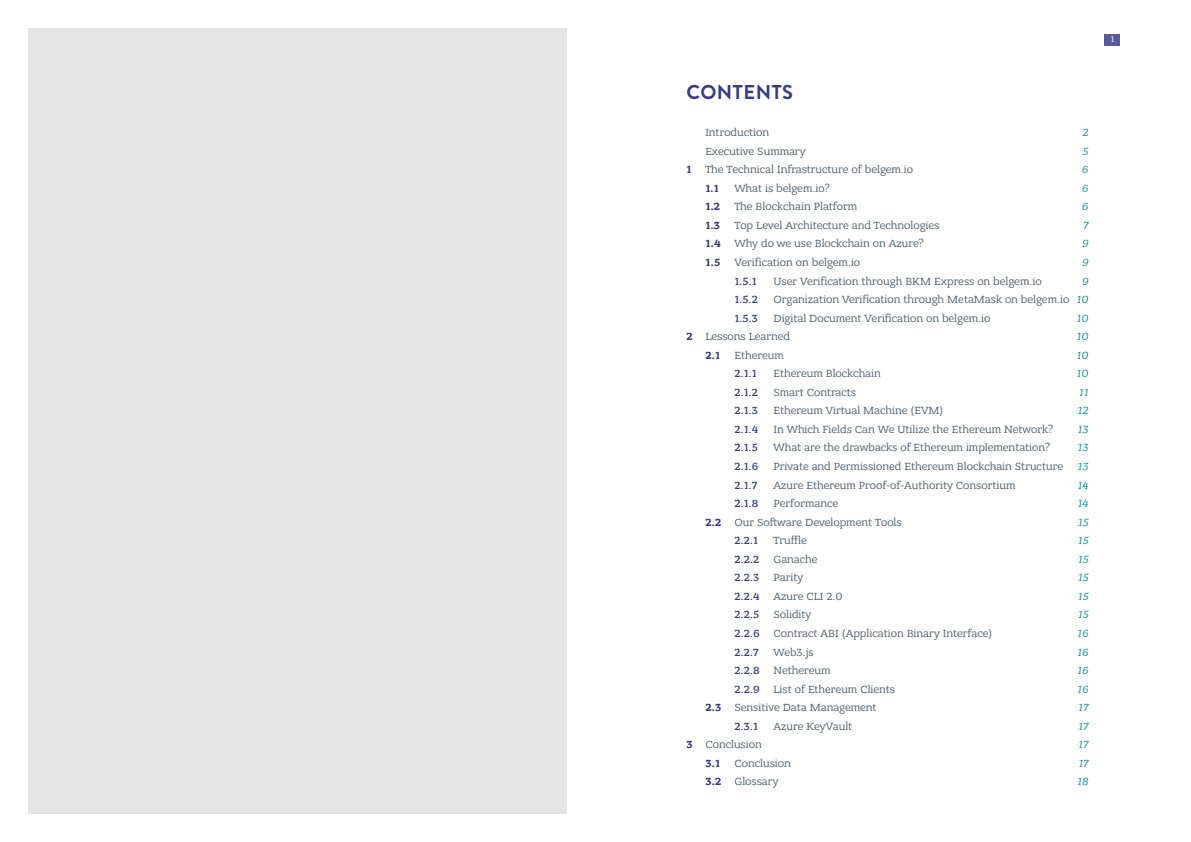
<style>
.page{position:relative;width:1191px;height:842px;background:#fff}
.page>*{position:absolute;margin:0;border:0;box-sizing:border-box;transform-origin:0 0}
.t1{font:700 20px "Brandon Grotesque";letter-spacing:.025em;color:#363c85}
.t2{font:11px "Bandera Pro";color:#4f6374}
.t3{font:500 11px "Bandera Pro";color:#363c85}
.t4{font:italic 11px "Bandera Pro";letter-spacing:.025em;color:#00959c}
.t5{font:700 11px "Bandera Pro";color:#363c85}
.t6{font:9px "Bandera Pro";color:#fff}
.s1{font-weight:700;color:#363c85}
.s2{font-style:italic;color:#00959c}
.s3{font-weight:500;color:#363c85}
</style>
<div class="page">
<div style="left:28px;top:28px;width:539px;height:786px;background:#e4e4e4"></div>
<div style="left:1104px;top:34px;width:16px;height:12px;background:#585a9b"></div>
<h1 class="t1" style="left:686px;top:78px;width:108px">CONTENTS</h1>
<p class="t2" style="left:705px;top:126px;width:65px">Introduction</p>
<p class="t4" style="left:1082px;top:126px;width:8px">2</p>
<p class="t2" style="left:705px;top:144px;width:102px">Executive Summary</p>
<p class="t4" style="left:1082px;top:144px;width:7px">5</p>
<p class="t5" style="left:686px;top:163px;width:6px">1</p>
<p class="t2" style="left:705px;top:163px;width:209px">The Technical Infrastructure of belgem.io</p>
<p class="t4" style="left:1082px;top:163px;width:8px">6</p>
<p class="t5" style="left:705px;top:181px;width:15px">1.1</p>
<p class="t2" style="left:734px;top:181px;width:97px">What is belgem.io?</p>
<p class="t4" style="left:1082px;top:181px;width:8px">6</p>
<p class="t5" style="left:705px;top:200px;width:16px">1.2</p>
<p class="t2" style="left:734px;top:200px;width:124px">The Blockchain Platform</p>
<p class="t4" style="left:1082px;top:200px;width:8px">6</p>
<p class="t5" style="left:705px;top:218px;width:16px">1.3</p>
<p class="t2" style="left:734px;top:218px;width:207px">Top Level Architecture and Technologies</p>
<p class="t4" style="left:1083px;top:218px;width:7px">7</p>
<p class="t2" style="left:705px;top:237px;width:220px"><span class="s1">1.4</span> Why do we use Blockchain on Azure?</p>
<p class="t4" style="left:1082px;top:237px;width:8px">9</p>
<p class="t5" style="left:705px;top:255px;width:16px">1.5</p>
<p class="t2" style="left:734px;top:256px;width:127px">Verification on belgem.io</p>
<p class="t4" style="left:1082px;top:256px;width:8px">9</p>
<p class="t3" style="left:734px;top:274px;width:24px">1.5.1</p>
<p class="t2" style="left:773px;top:274px;width:270px">User Verification through BKM Express on belgem.io</p>
<p class="t4" style="left:1082px;top:274px;width:8px">9</p>
<p class="t3" style="left:734px;top:293px;width:25px">1.5.2</p>
<p class="t2" style="left:773px;top:293px;width:316px">Organization Verification through MetaMask on belgem.io <span class="s2">10</span></p>
<p class="t3" style="left:734px;top:311px;width:25px">1.5.3</p>
<p class="t2" style="left:773px;top:311px;width:218px">Digital Document Verification on belgem.io</p>
<p class="t4" style="left:1076px;top:311px;width:14px">10</p>
<p class="t2" style="left:686px;top:330px;width:105px"><span class="s1">2</span> Lessons Learned</p>
<p class="t4" style="left:1076px;top:330px;width:14px">10</p>
<p class="t5" style="left:705px;top:348px;width:16px">2.1</p>
<p class="t2" style="left:734px;top:348px;width:51px">Ethereum</p>
<p class="t4" style="left:1076px;top:348px;width:14px">10</p>
<p class="t3" style="left:734px;top:367px;width:24px">2.1.1</p>
<p class="t2" style="left:773px;top:367px;width:109px">Ethereum Blockchain</p>
<p class="t4" style="left:1076px;top:367px;width:14px">10</p>
<p class="t3" style="left:734px;top:385px;width:25px">2.1.2</p>
<p class="t2" style="left:773px;top:385px;width:84px">Smart Contracts</p>
<p class="t4" style="left:1079px;top:385px;width:11px">11</p>
<p class="t3" style="left:734px;top:404px;width:25px">2.1.3</p>
<p class="t2" style="left:773px;top:404px;width:171px">Ethereum Virtual Machine (EVM)</p>
<p class="t4" style="left:1077px;top:404px;width:12px">12</p>
<p class="t3" style="left:734px;top:422px;width:26px">2.1.4</p>
<p class="t2" style="left:773px;top:422px;width:281px">In Which Fields Can We Utilize the Ethereum Network?</p>
<p class="t4" style="left:1077px;top:422px;width:12px">13</p>
<p class="t3" style="left:734px;top:441px;width:25px">2.1.5</p>
<p class="t2" style="left:773px;top:441px;width:278px">What are the drawbacks of Ethereum implementation?</p>
<p class="t4" style="left:1077px;top:441px;width:12px">13</p>
<p class="t3" style="left:734px;top:460px;width:26px">2.1.6</p>
<p class="t2" style="left:773px;top:460px;width:291px">Private and Permissioned Ethereum Blockchain Structure</p>
<p class="t4" style="left:1077px;top:460px;width:12px">13</p>
<p class="t3" style="left:734px;top:478px;width:24px">2.1.7</p>
<p class="t2" style="left:773px;top:478px;width:243px">Azure Ethereum Proof-of-Authority Consortium</p>
<p class="t4" style="left:1077px;top:478px;width:13px">14</p>
<p class="t3" style="left:734px;top:497px;width:26px">2.1.8</p>
<p class="t2" style="left:773px;top:497px;width:66px">Performance</p>
<p class="t4" style="left:1077px;top:497px;width:13px">14</p>
<p class="t2" style="left:705px;top:515px;width:198px"><span class="s1">2.2</span> Our Software Development Tools</p>
<p class="t4" style="left:1077px;top:515px;width:12px">15</p>
<p class="t3" style="left:734px;top:534px;width:25px">2.2.1</p>
<p class="t2" style="left:773px;top:534px;width:35px">Truffle</p>
<p class="t4" style="left:1077px;top:534px;width:12px">15</p>
<p class="t3" style="left:734px;top:552px;width:26px">2.2.2</p>
<p class="t2" style="left:773px;top:552px;width:46px">Ganache</p>
<p class="t4" style="left:1077px;top:552px;width:12px">15</p>
<p class="t3" style="left:734px;top:571px;width:26px">2.2.3</p>
<p class="t2" style="left:773px;top:571px;width:31px">Parity</p>
<p class="t4" style="left:1077px;top:571px;width:12px">15</p>
<p class="t2" style="left:734px;top:589px;width:110px"><span class="s3">2.2.4</span> Azure CLI 2.0</p>
<p class="t4" style="left:1077px;top:589px;width:12px">15</p>
<p class="t3" style="left:734px;top:608px;width:26px">2.2.5</p>
<p class="t2" style="left:773px;top:608px;width:39px">Solidity</p>
<p class="t4" style="left:1077px;top:608px;width:12px">15</p>
<p class="t2" style="left:734px;top:626px;width:259px"><span class="s3">2.2.6</span> Contract ABI (Application Binary Interface)</p>
<p class="t4" style="left:1077px;top:626px;width:13px">16</p>
<p class="t3" style="left:734px;top:645px;width:26px">2.2.7</p>
<p class="t2" style="left:773px;top:645px;width:42px">Web3.js</p>
<p class="t4" style="left:1077px;top:645px;width:13px">16</p>
<p class="t2" style="left:734px;top:664px;width:98px"><span class="s3">2.2.8</span> Nethereum</p>
<p class="t4" style="left:1077px;top:664px;width:13px">16</p>
<p class="t2" style="left:734px;top:682px;width:162px"><span class="s3">2.2.9</span> List of Ethereum Clients</p>
<p class="t4" style="left:1077px;top:682px;width:13px">16</p>
<p class="t2" style="left:705px;top:701px;width:173px"><span class="s1">2.3</span> Sensitive Data Management</p>
<p class="t4" style="left:1078px;top:701px;width:12px">17</p>
<p class="t3" style="left:734px;top:719px;width:25px">2.3.1</p>
<p class="t2" style="left:773px;top:719px;width:80px">Azure KeyVault</p>
<p class="t4" style="left:1078px;top:719px;width:12px">17</p>
<p class="t2" style="left:686px;top:738px;width:77px"><span class="s1">3</span> Conclusion</p>
<p class="t4" style="left:1078px;top:738px;width:12px">17</p>
<p class="t5" style="left:705px;top:756px;width:16px">3.1</p>
<p class="t2" style="left:734px;top:756px;width:58px">Conclusion</p>
<p class="t4" style="left:1078px;top:756px;width:12px">17</p>
<p class="t2" style="left:705px;top:775px;width:75px"><span class="s1">3.2</span> Glossary</p>
<p class="t4" style="left:1077px;top:775px;width:13px">18</p>
<p class="t6" style="left:1107px;top:34px;width:11px">23</p>
<p class="t6" style="left:1110px;top:34px;width:5px">1</p>
</div>
